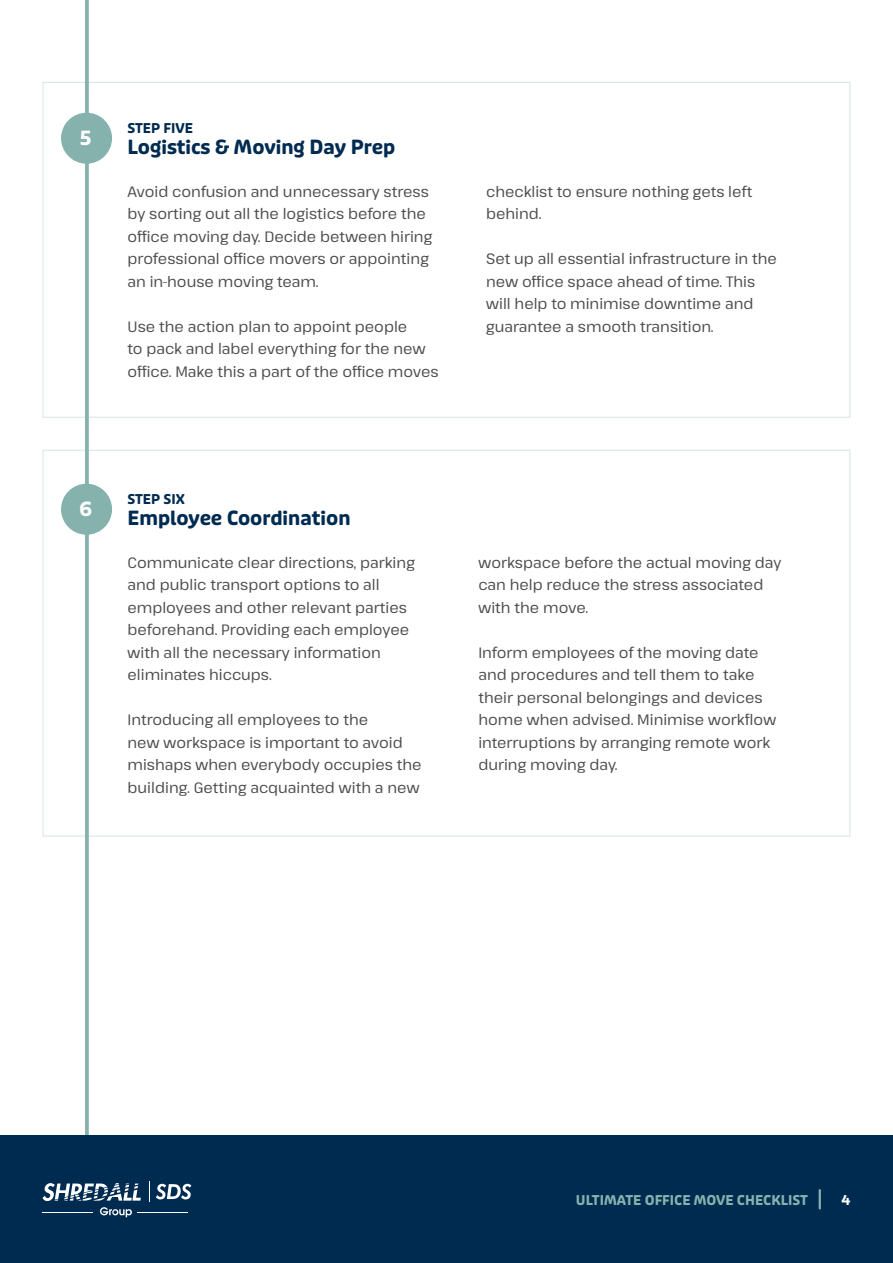
<style>
.page{position:relative;width:893px;height:1263px;background:#fff}
.page>*{position:absolute;margin:0;border:0;box-sizing:border-box;transform-origin:0 0}
.t1{font:700 19.5px "Puffin Display Soft";color:#002b51}
.t2{font:700 19.5px "Puffin Display Soft";color:#fff}
.t3{font:100 15px/22.5px "Pathway Extreme 8 pt";color:#4d4d4f}
.t4{font:700 13.5px "Puffin Display Soft";color:#85b2ad}
.t5{font:700 13.5px "Puffin Display Soft";color:#002b51}
.t6{font:700 13.5px "Puffin Display Soft";color:#fff}
</style>
<div class="page">
<div style="left:0;top:1135px;width:893px;height:128px;background:#002b51"></div>
<svg style="left:43px;top:1183px;width:98px;height:18px"></svg>
<svg style="left:156px;top:1184px;width:35px;height:15px"></svg>
<svg style="left:149px;top:1181px;width:1px;height:21px"></svg>
<svg style="left:100px;top:1207px;width:32px;height:10px"></svg>
<hr style="left:43px;top:1212px;width:50px;height:1px;background:#fff">
<hr style="left:138px;top:1212px;width:50px;height:1px;background:#fff">
<svg style="left:819px;top:1190px;width:2px;height:18px"></svg>
<svg style="left:85px;top:0;width:4px;height:1135px;background:#8cb6b1"></svg>
<div style="left:61px;top:484px;width:51px;height:51px;background:#85b2ad;border-radius:50%"></div>
<div style="left:61px;top:113px;width:51px;height:51px;background:#85b2ad;border-radius:50%"></div>
<p class="t2" style="left:80px;top:127px;width:13px">5</p>
<p class="t5" style="left:128px;top:120px;width:67px">STEP FIVE</p>
<p class="t1" style="left:128px;top:135px;width:269px">Logistics &amp; Moving Day Prep</p>
<p class="t3" style="left:128px;top:178px;width:306px">Avoid confusion and unnecessary stress by sorting out all the logistics before the office moving day. Decide between hiring professional office movers or appointing an in-house moving team.</p>
<p class="t3" style="left:128px;top:313px;width:313px">Use the action plan to appoint people<br>to pack and label everything for the new office. Make this a part of the office moves</p>
<p class="t3" style="left:486px;top:178px;width:268px">checklist to ensure nothing gets left behind.</p>
<p class="t3" style="left:486px;top:246px;width:292px">Set up all essential infrastructure in the new office space ahead of time. This will help to minimise downtime and guarantee a smooth transition.</p>
<p class="t2" style="left:79px;top:498px;width:15px">6</p>
<p class="t5" style="left:128px;top:491px;width:59px">STEP SIX</p>
<p class="t1" style="left:128px;top:506px;width:224px">Employee Coordination</p>
<p class="t3" style="left:128px;top:549px;width:289px">Communicate clear directions, parking and public transport options to all employees and other relevant parties beforehand. Providing each employee with all the necessary information eliminates hiccups.</p>
<p class="t3" style="left:128px;top:707px;width:296px">Introducing all employees to the<br>new workspace is important to avoid mishaps when everybody occupies the building. Getting acquainted with a new</p>
<p class="t3" style="left:478px;top:549px;width:304px">workspace before the actual moving day can help reduce the stress associated with the move.</p>
<p class="t3" style="left:478px;top:639px;width:299px">Inform employees of the moving date and procedures and tell them to take their personal belongings and devices home when advised. Minimise workflow interruptions by arranging remote work during moving day.</p>
<p class="t4" style="left:576px;top:1192px;width:234px">ULTIMATE OFFICE MOVE CHECKLIST</p>
<p class="t6" style="left:842px;top:1192px;width:10px">4</p>
</div>
